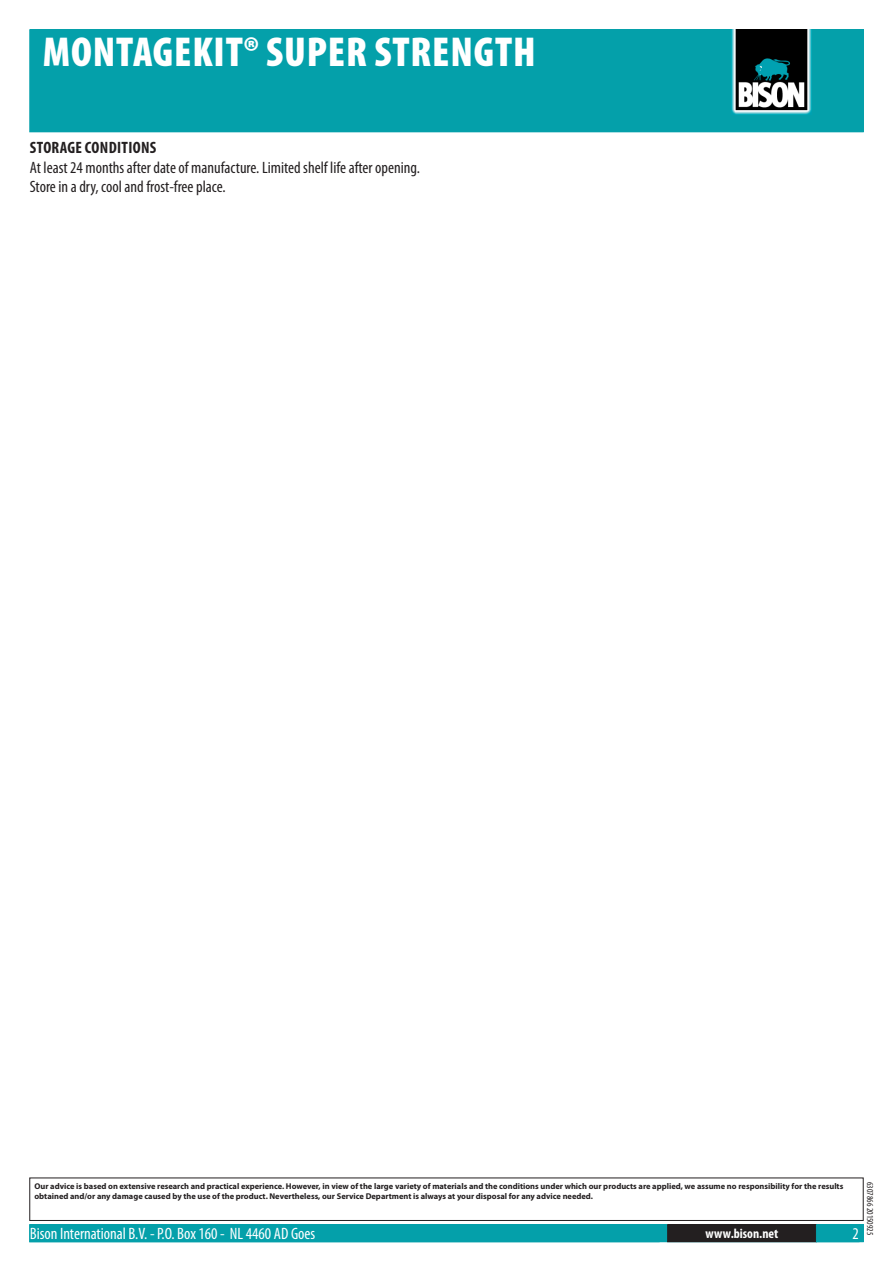
<style>
.page{position:relative;width:893px;height:1263px;background:#fff}
.page>*{position:absolute;margin:0;border:0;box-sizing:border-box;transform-origin:0 0}
.PageHeader{font:900 condensed 42px "Myriad Pro";letter-spacing:.02em;color:#fff}
.Regular{font:condensed 16.5px/19.8px "Myriad Pro";color:#231f20}
.ContactData{font:condensed 16.5px "Myriad Pro";color:#fff}
.t1{font:700 condensed 16.5px "Myriad Pro";letter-spacing:.02em;color:#231f20}
.URL{font:700 condensed 13.5px "Myriad Pro";color:#fff}
.Revisie{font:condensed 9px "Myriad Pro";color:#231f20}
.Disclaimer{font:700 8.4px/10.1px "Myriad Pro";color:#231f20}
</style>
<div class="page">
<div style="left:30px;top:30px;width:833px;height:102px;background:#04a0aa"></div>
<div style="left:731px;top:30px;width:85px;height:85px;background:linear-gradient(to bottom,#05a7b3,#04a6b2)"></div>
<img style="left:731px;top:30px;width:80px;height:85px">
<div style="left:29px;top:1177px;width:835px;height:44px;border:1px solid #231f20"></div>
<div style="left:30px;top:1225px;width:833px;height:17px;background:#04a0aa"></div>
<div style="left:29px;top:1224px;width:835px;height:18px;border:1px solid #04a0aa"></div>
<div style="left:668px;top:1225px;width:148px;height:17px;background:#231f20"></div>
<div style="left:667px;top:1224px;width:150px;height:18px;border:1px solid #231f20"></div>
<p class="PageHeader" style="left:43px;top:25px;width:494px">MONTAGEKIT® SUPER STRENGTH</p>
<p class="t1" style="left:30px;top:137px;width:128px">STORAGE CONDITIONS</p>
<p class="Regular" style="left:30px;top:157px;width:392px">At least 24 months after date of manufacture. Limited shelf life after opening.<br>Store in a dry, cool and frost-free place.</p>
<p class="Disclaimer" style="left:34px;top:1181px;width:810px">Our advice is based on extensive research and practical experience. However, in view of the large variety of materials and the conditions under which our products are applied, we assume no responsibility for the results obtained and/or any damage caused by the use of the product. Nevertheless, our Service Department is always at your disposal for any advice needed.</p>
<p class="ContactData" style="left:30px;top:1224px;width:287px">Bison International B.V. - P.O. Box 1 60 - NL 4460 AD Goes</p>
<p class="URL" style="left:706px;top:1225px;width:74px">WWW.BISON.NET</p>
<p class="Revisie" style="left:875px;top:1182px;width:55px;rotate:90deg">6307866 201 50925</p>
</div>
